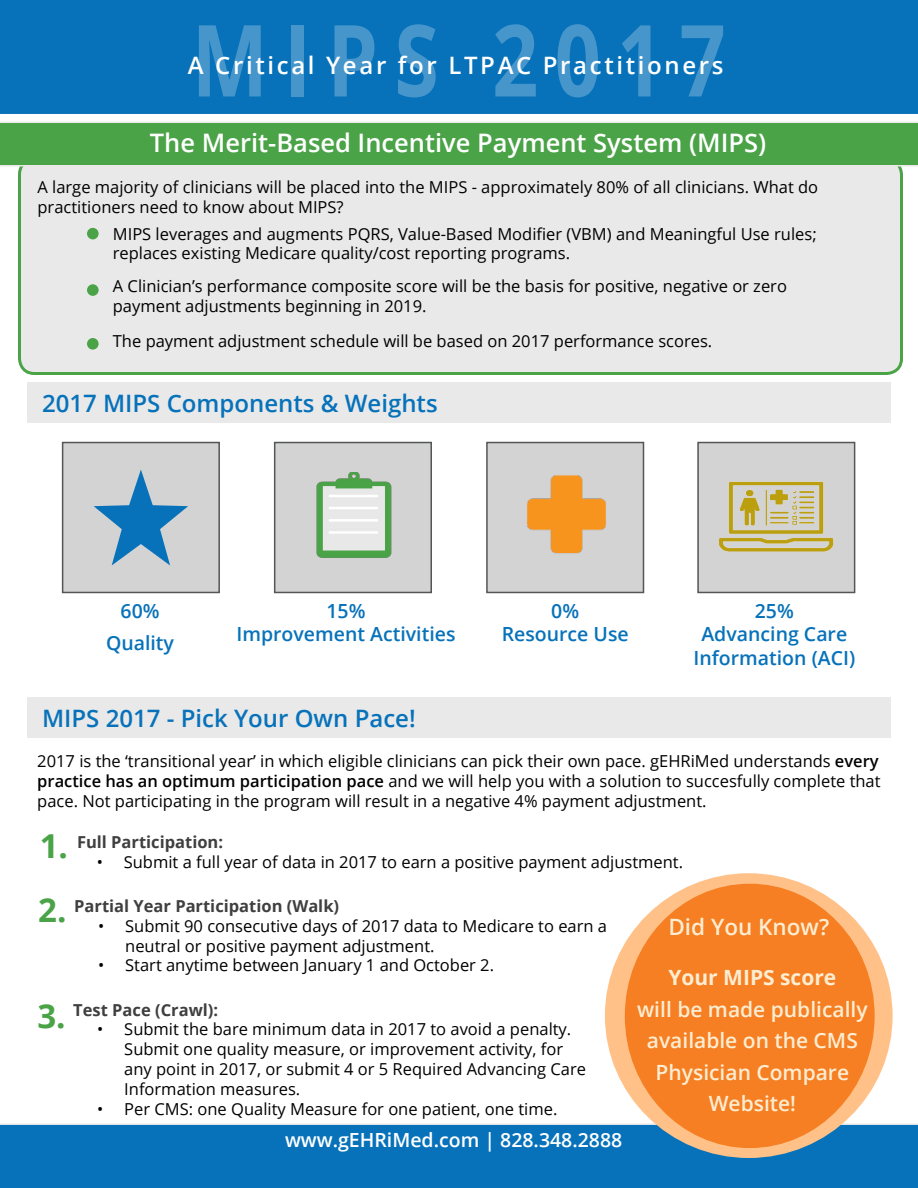
<style>
.page{position:relative;width:918px;height:1188px;background:#fff}
.page>*{position:absolute;margin:0;border:0;box-sizing:border-box;transform-origin:0 0}
.t1{font:700 99.6px "Open Sans";letter-spacing:.2em;color:#fff;scale:.81 1}
.t2{font:700 33px/64.2px "Open Sans";color:#4aa347}
.t3{font:600 25.5px "Open Sans";color:#fff}
.t4{font:600 24px "Open Sans";color:#0772ba}
.t5{font:600 24px "Open Sans";letter-spacing:.11em;color:#fff}
.t6{font:600 22.5px "Open Sans";color:#ffedd2}
.t7{font:600 21px/31.5px "Open Sans";color:#ffedd2;text-align:center}
.t8{font:700 21px "Open Sans";color:#ffedd2}
.t9{font:600 19.5px/23.4px "Open Sans";color:#0772ba;text-align:center}
.t10{font:600 19.5px "Open Sans";color:#fff}
.t11{font:16.5px/19.8px "Open Sans";color:#000}
.t12{font:700 16.5px "Open Sans";color:#3f3f3f}
.s1{font-weight:600}
</style>
<div class="page">
<div style="left:20px;top:160px;width:882px;height:214px;background:#e9e9e9;border-radius:15px"></div>
<div style="left:18px;top:158px;width:885px;height:217px;border:3px solid #4aa347;border-radius:15px"></div>
<div style="left:0;top:122px;width:918px;height:45px;background:#4aa347"></div>
<div style="left:87px;top:228px;width:12px;height:11px;background:#4aa347;border-radius:50%"></div>
<div style="left:87px;top:284px;width:12px;height:12px;background:#4aa347;border-radius:50%"></div>
<div style="left:87px;top:338px;width:12px;height:12px;background:#4aa347;border-radius:50%"></div>
<div style="left:27px;top:382px;width:863px;height:41px;background:#e9e9e9"></div>
<div style="left:27px;top:698px;width:864px;height:40px;background:#e9e9e9"></div>
<div style="left:0;top:0;width:918px;height:114px;background:#0772ba"></div>
<div style="left:0;top:1123px;width:918px;height:65px;background:#0772ba"></div>
<div style="left:605px;top:873px;width:288px;height:285px;background:#ffc188;border-radius:50%"></div>
<div style="left:625px;top:884px;width:250px;height:264px;background:#f57f22;border-radius:50%"></div>
<div style="left:62px;top:442px;width:158px;height:151px;background:#d3d3d3;border:2px solid #545555"></div>
<div style="left:274px;top:442px;width:158px;height:151px;background:#d3d3d3;border:2px solid #545555"></div>
<div style="left:486px;top:442px;width:158px;height:151px;background:#d3d3d3;border:2px solid #545555"></div>
<div style="left:697px;top:442px;width:158px;height:151px;background:#d3d3d3;border:2px solid #545555"></div>
<svg style="left:94px;top:470px;width:94px;height:95px"></svg>
<img style="left:316px;top:472px;width:76px;height:86px">
<img style="left:527px;top:475px;width:79px;height:79px">
<img style="left:718px;top:481px;width:116px;height:71px">
<h1 class="t1" style="left:192px;top:-10px;width:661px">MIPS 2017</h1>
<h3 class="t5" style="left:188px;top:49px;width:537px">A Critical Year for LTPAC Practitioners</h3>
<h3 class="t3" style="left:150px;top:126px;width:618px">The Merit-Based Incentive Payment System (MIPS)</h3>
<p class="t11" style="left:38px;top:177px;width:782px">A large majority of clinicians will be placed into the MIPS - approximately 80% of all clinicians. What do practitioners need to know about MIPS?</p>
<p class="t11" style="left:113px;top:223px;width:705px">MIPS leverages and augments PQRS, Value-Based Modifier (VBM) and Meaningful Use rules; replaces existing Medicare quality/cost reporting programs.</p>
<p class="t11" style="left:113px;top:276px;width:676px">A Clinician’s performance composite score will be the basis for positive, negative or zero payment adjustments beginning in 2019.</p>
<p class="t11" style="left:113px;top:331px;width:601px">The payment adjustment schedule will be based on 2017 performance scores.</p>
<h3 class="t4" style="left:42px;top:387px;width:397px">2017 MIPS Components &amp; Weights</h3>
<p class="t9" style="left:106px;top:594px;width:70px;line-height:32.4px">60%<br>Quality</p>
<p class="t9" style="left:237px;top:599px;width:221px">15%<br>Improvement Activities</p>
<p class="t9" style="left:502px;top:599px;width:129px">0%<br>Resource Use</p>
<p class="t9" style="left:694px;top:599px;width:163px">25%<br>Advancing Care<br>Information (ACI)</p>
<h3 class="t4" style="left:42px;top:702px;width:375px">MIPS 2017 - Pick Your Own Pace!</h3>
<p class="t11" style="left:37px;top:751px;width:845px;text-align:justify">2017 is the ‘transitional year’ in which eligible clinicians can pick their own pace. gEHRiMed understands <span class="s1">every practice has an optimum participation pace</span> and we will help you with a solution to succesfully complete that pace. Not participating in the program will result in a negative 4% payment adjustment.</p>
<h2 class="t2" style="left:38px;top:813px;width:31px">1.<br>2.</h2>
<p class="t12" style="left:77px;top:831px;width:148px">Full Participation:</p>
<p class="t11" style="left:97px;top:852px;width:588px">• Submit a full year of data in 2017 to earn a positive payment adjustment.</p>
<p class="t12" style="left:74px;top:894px;width:266px">Partial Year Participation (Walk)</p>
<p class="t11" style="left:125px;top:915px;width:483px;text-indent:-27px">• Submit 90 consecutive days of 2017 data to Medicare to earn a neutral or positive payment adjustment.</p>
<p class="t11" style="left:98px;top:955px;width:397px">• Start anytime between January 1 and October 2.</p>
<p class="t12" style="left:73px;top:998px;width:146px">Test Pace (Crawl):</p>
<p class="t11" style="left:124px;top:1019px;width:463px;text-indent:-27px">• Submit the bare minimum data in 2017 to avoid a penalty.<br>Submit one quality measure, or improvement activity, for any point in 2017, or submit 4 or 5 Required Advancing Care Information measures.</p>
<p class="t11" style="left:97px;top:1098px;width:462px">• Per CMS: one Quality Measure for one patient, one time.</p>
<h3 class="t6" style="left:668px;top:911px;width:162px">Did You Know?</h3>
<p class="t8" style="left:668px;top:963px;width:170px">Your MIPS score</p>
<p class="t7" style="left:637px;top:993px;width:232px">will be made publically available on the CMS<br>Physician Compare<br>Website!</p>
<h2 class="t2" style="left:37px;top:983px;width:30px">3.</h2>
<p class="t10" style="left:285px;top:1127px;width:339px">www.gEHRiMed.com | 828.348.2888</p>
</div>
